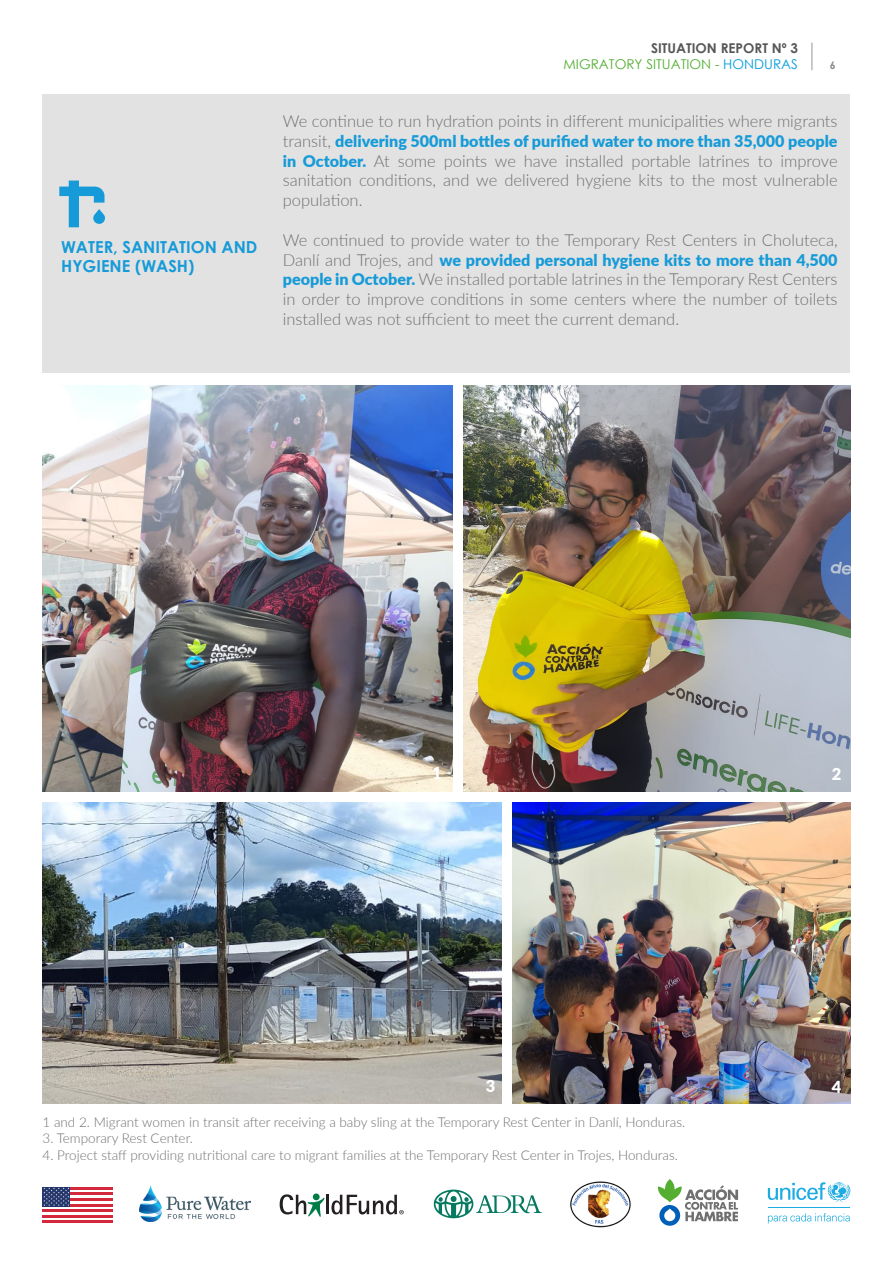
<style>
.page{position:relative;width:893px;height:1263px;background:#fff}
.page>*{position:absolute;margin:0;border:0;box-sizing:border-box;transform-origin:0 0}
.t1{font:300 16.5px/19.8px "Lato";color:#707070;text-align:justify}
.t2{font:700 16.5px/19.8px "Century Gothic";color:#169bd8}
.t3{font:900 16.5px "Lato";color:#fff}
.t4{font:900 16.2px "Lato";color:#169bd8}
.t5{font:300 13.5px "Lato";color:#707070}
.t6{font:13.5px/16.5px "Century Gothic";color:#52ae32;text-align:right}
.t7{font:700 10.5px "Century Gothic";color:#87898c}
.s1{font-weight:700;color:#575756}
.s2{color:#049cd9}
.s3{font-weight:300;font-size:16.5px;color:#707070}
.s4{font-weight:900;font-size:16.2px;color:#169bd8}
</style>
<div class="page">
<svg style="left:811px;top:43px;width:1px;height:27px"></svg>
<svg style="left:768px;top:1182px;width:82px;height:20px"></svg>
<hr style="left:768px;top:1208px;width:82px;height:1px;background:#1cabe3">
<svg style="left:768px;top:1213px;width:82px;height:10px"></svg>
<svg style="left:433px;top:1189px;width:109px;height:29px"></svg>
<hr style="left:326px;top:1195px;width:3px;height:19px;background:#241f21">
<svg style="left:280px;top:1193px;width:44px;height:24px"></svg>
<svg style="left:331px;top:1195px;width:73px;height:19px"></svg>
<img style="left:570px;top:1181px;width:61px;height:47px">
<img style="left:140px;top:1185px;width:111px;height:37px">
<svg style="left:658px;top:1179px;width:80px;height:47px"></svg>
<hr style="left:43px;top:1187px;width:70px;height:2px;background:#d4293d">
<hr style="left:43px;top:1192px;width:70px;height:3px;background:#d4293d">
<hr style="left:43px;top:1198px;width:70px;height:3px;background:#d4293d">
<hr style="left:43px;top:1204px;width:70px;height:2px;background:#d4293d">
<hr style="left:43px;top:1209px;width:70px;height:3px;background:#d4293d">
<hr style="left:43px;top:1215px;width:70px;height:3px;background:#d4293d">
<hr style="left:43px;top:1220px;width:70px;height:3px;background:#d4293d">
<div style="left:43px;top:1187px;width:27px;height:19px;background:#24366b"></div>
<svg style="left:44px;top:1187px;width:25px;height:19px"></svg>
<img style="left:43px;top:386px;width:410px;height:406px">
<img style="left:463px;top:386px;width:387px;height:406px">
<img style="left:43px;top:803px;width:458px;height:301px">
<img style="left:512px;top:803px;width:338px;height:301px">
<div style="left:43px;top:95px;width:807px;height:278px;background:#e2e2e2"></div>
<svg style="left:59px;top:181px;width:46px;height:46px"></svg>
<p class="t2" style="left:61px;top:236px;width:198px">WATER, SANITATION AND<br>HYGIENE (WASH)</p>
<p class="t6" style="left:564px;top:39px;width:236px"><span class="s1">SITUATION REPORT Nº 3<br></span>MIGRATORY SITUATION - <span class="s2">HONDURAS</span></p>
<p class="t7" style="left:830px;top:57px;width:7px">6</p>
<p class="t1" style="left:283px;top:111px;width:556px">We continue to run hydration points in different municipalities where migrants</p>
<p class="t4" style="left:283px;top:129px;width:556px"><span class="s3">transit,</span> delivering 500ml bottles of purified water to more than 35,000 people</p>
<p class="t1" style="left:283px;top:150px;width:556px"><span class="s4">in October.</span> At some points we have installed portable latrines to improve sanitation conditions, and we delivered hygiene kits to the most vulnerable population.</p>
<p class="t1" style="left:283px;top:229px;width:556px">We continued to provide water to the Temporary Rest Centers in Choluteca,</p>
<p class="t4" style="left:283px;top:247px;width:556px"><span class="s3">Danlí and Trojes, and</span> we provided personal hygiene kits to more than 4,500</p>
<p class="t1" style="left:283px;top:269px;width:556px"><span class="s4">people in October.</span> We installed portable latrines in the Temporary Rest Centers in order to improve conditions in some centers where the number of toilets installed was not sufficient to meet the current demand.</p>
<p class="t3" style="left:432px;top:760px;width:11px">1</p>
<p class="t3" style="left:832px;top:761px;width:11px">2</p>
<p class="t3" style="left:486px;top:1074px;width:11px">3</p>
<p class="t3" style="left:832px;top:1074px;width:11px">4</p>
<p class="t5" style="left:43px;top:1113px;width:644px">1 and 2. Migrant women in transit after receiving a baby sling at the Temporary Rest Center in Danlí, Honduras.</p>
<p class="t5" style="left:43px;top:1129px;width:152px">3. Temporary Rest Center.</p>
<p class="t5" style="left:43px;top:1145px;width:637px">4. Project staff providing nutritional care to migrant families at the Temporary Rest Center in Trojes, Honduras.</p>
</div>
